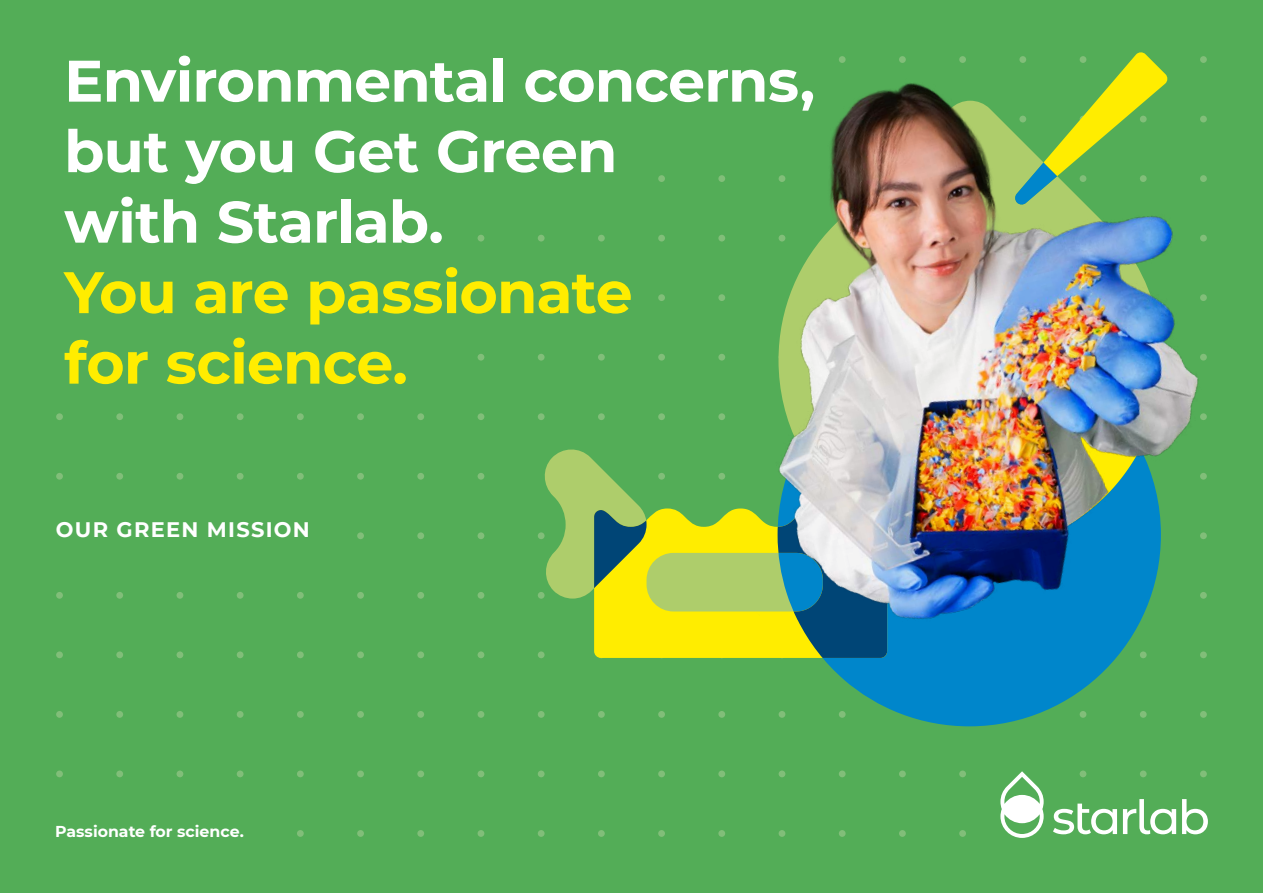
<style>
.page{position:relative;width:1263px;height:893px;background:#53ad57}
.page>*{position:absolute;margin:0;border:0;box-sizing:border-box;transform-origin:0 0}
.t1{font:700 58.5px/70.5px "Montserrat";letter-spacing:-.015em;color:#fff}
.t2{font:700 58.5px/70.5px "Montserrat";letter-spacing:-.015em;color:#ffed00}
.t3{font:700 21px "Montserrat";letter-spacing:.06em;color:#fff}
.t4{font:700 15.75px "Montserrat";color:#fff}
</style>
<div class="page">
<div style="left:658px;top:175px;width:7px;height:7px;background:#81be79;border-radius:50%"></div>
<div style="left:478px;top:235px;width:6px;height:7px;background:#81be79;border-radius:50%"></div>
<div style="left:538px;top:235px;width:7px;height:7px;background:#81be79;border-radius:50%"></div>
<div style="left:598px;top:235px;width:7px;height:7px;background:#81be79;border-radius:50%"></div>
<div style="left:658px;top:235px;width:7px;height:7px;background:#81be79;border-radius:50%"></div>
<div style="left:658px;top:294px;width:7px;height:7px;background:#81be79;border-radius:50%"></div>
<div style="left:478px;top:354px;width:6px;height:7px;background:#81be79;border-radius:50%"></div>
<div style="left:538px;top:354px;width:7px;height:7px;background:#81be79;border-radius:50%"></div>
<div style="left:598px;top:354px;width:7px;height:7px;background:#81be79;border-radius:50%"></div>
<div style="left:658px;top:354px;width:7px;height:7px;background:#81be79;border-radius:50%"></div>
<div style="left:56px;top:413px;width:7px;height:7px;background:#81be79;border-radius:50%"></div>
<div style="left:116px;top:413px;width:7px;height:7px;background:#81be79;border-radius:50%"></div>
<div style="left:177px;top:413px;width:6px;height:7px;background:#81be79;border-radius:50%"></div>
<div style="left:237px;top:413px;width:7px;height:7px;background:#81be79;border-radius:50%"></div>
<div style="left:297px;top:413px;width:7px;height:7px;background:#81be79;border-radius:50%"></div>
<div style="left:357px;top:413px;width:7px;height:7px;background:#81be79;border-radius:50%"></div>
<div style="left:417px;top:413px;width:7px;height:7px;background:#81be79;border-radius:50%"></div>
<div style="left:478px;top:413px;width:6px;height:7px;background:#81be79;border-radius:50%"></div>
<div style="left:538px;top:413px;width:7px;height:7px;background:#81be79;border-radius:50%"></div>
<div style="left:598px;top:413px;width:7px;height:7px;background:#81be79;border-radius:50%"></div>
<div style="left:658px;top:413px;width:7px;height:7px;background:#81be79;border-radius:50%"></div>
<div style="left:56px;top:473px;width:7px;height:7px;background:#81be79;border-radius:50%"></div>
<div style="left:116px;top:473px;width:7px;height:7px;background:#81be79;border-radius:50%"></div>
<div style="left:177px;top:473px;width:6px;height:7px;background:#81be79;border-radius:50%"></div>
<div style="left:237px;top:473px;width:7px;height:7px;background:#81be79;border-radius:50%"></div>
<div style="left:297px;top:473px;width:7px;height:7px;background:#81be79;border-radius:50%"></div>
<div style="left:357px;top:473px;width:7px;height:7px;background:#81be79;border-radius:50%"></div>
<div style="left:417px;top:473px;width:7px;height:7px;background:#81be79;border-radius:50%"></div>
<div style="left:478px;top:473px;width:6px;height:7px;background:#81be79;border-radius:50%"></div>
<div style="left:357px;top:532px;width:7px;height:7px;background:#81be79;border-radius:50%"></div>
<div style="left:417px;top:532px;width:7px;height:7px;background:#81be79;border-radius:50%"></div>
<div style="left:478px;top:532px;width:6px;height:7px;background:#81be79;border-radius:50%"></div>
<div style="left:538px;top:532px;width:7px;height:7px;background:#81be79;border-radius:50%"></div>
<div style="left:56px;top:592px;width:7px;height:7px;background:#81be79;border-radius:50%"></div>
<div style="left:116px;top:592px;width:7px;height:7px;background:#81be79;border-radius:50%"></div>
<div style="left:177px;top:592px;width:6px;height:7px;background:#81be79;border-radius:50%"></div>
<div style="left:237px;top:592px;width:7px;height:7px;background:#81be79;border-radius:50%"></div>
<div style="left:297px;top:592px;width:7px;height:7px;background:#81be79;border-radius:50%"></div>
<div style="left:357px;top:592px;width:7px;height:7px;background:#81be79;border-radius:50%"></div>
<div style="left:417px;top:592px;width:7px;height:7px;background:#81be79;border-radius:50%"></div>
<div style="left:478px;top:592px;width:6px;height:7px;background:#81be79;border-radius:50%"></div>
<div style="left:538px;top:592px;width:7px;height:7px;background:#81be79;border-radius:50%"></div>
<div style="left:56px;top:651px;width:7px;height:7px;background:#81be79;border-radius:50%"></div>
<div style="left:116px;top:651px;width:7px;height:7px;background:#81be79;border-radius:50%"></div>
<div style="left:177px;top:651px;width:6px;height:7px;background:#81be79;border-radius:50%"></div>
<div style="left:237px;top:651px;width:7px;height:7px;background:#81be79;border-radius:50%"></div>
<div style="left:297px;top:651px;width:7px;height:7px;background:#81be79;border-radius:50%"></div>
<div style="left:357px;top:651px;width:7px;height:7px;background:#81be79;border-radius:50%"></div>
<div style="left:417px;top:651px;width:7px;height:7px;background:#81be79;border-radius:50%"></div>
<div style="left:478px;top:651px;width:6px;height:7px;background:#81be79;border-radius:50%"></div>
<div style="left:538px;top:651px;width:7px;height:7px;background:#81be79;border-radius:50%"></div>
<div style="left:56px;top:711px;width:7px;height:7px;background:#81be79;border-radius:50%"></div>
<div style="left:116px;top:711px;width:7px;height:7px;background:#81be79;border-radius:50%"></div>
<div style="left:177px;top:711px;width:6px;height:7px;background:#81be79;border-radius:50%"></div>
<div style="left:237px;top:711px;width:7px;height:7px;background:#81be79;border-radius:50%"></div>
<div style="left:297px;top:711px;width:7px;height:7px;background:#81be79;border-radius:50%"></div>
<div style="left:357px;top:711px;width:7px;height:7px;background:#81be79;border-radius:50%"></div>
<div style="left:417px;top:711px;width:7px;height:7px;background:#81be79;border-radius:50%"></div>
<div style="left:478px;top:711px;width:6px;height:7px;background:#81be79;border-radius:50%"></div>
<div style="left:538px;top:711px;width:7px;height:7px;background:#81be79;border-radius:50%"></div>
<div style="left:598px;top:711px;width:7px;height:7px;background:#81be79;border-radius:50%"></div>
<div style="left:658px;top:711px;width:7px;height:7px;background:#81be79;border-radius:50%"></div>
<div style="left:718px;top:711px;width:7px;height:7px;background:#81be79;border-radius:50%"></div>
<div style="left:1200px;top:711px;width:7px;height:7px;background:#81be79;border-radius:50%"></div>
<div style="left:56px;top:770px;width:7px;height:7px;background:#81be79;border-radius:50%"></div>
<div style="left:116px;top:770px;width:7px;height:7px;background:#81be79;border-radius:50%"></div>
<div style="left:177px;top:770px;width:6px;height:7px;background:#81be79;border-radius:50%"></div>
<div style="left:237px;top:770px;width:7px;height:7px;background:#81be79;border-radius:50%"></div>
<div style="left:297px;top:770px;width:7px;height:7px;background:#81be79;border-radius:50%"></div>
<div style="left:357px;top:770px;width:7px;height:7px;background:#81be79;border-radius:50%"></div>
<div style="left:417px;top:770px;width:7px;height:7px;background:#81be79;border-radius:50%"></div>
<div style="left:478px;top:770px;width:6px;height:7px;background:#81be79;border-radius:50%"></div>
<div style="left:538px;top:770px;width:7px;height:7px;background:#81be79;border-radius:50%"></div>
<div style="left:598px;top:770px;width:7px;height:7px;background:#81be79;border-radius:50%"></div>
<div style="left:658px;top:770px;width:7px;height:7px;background:#81be79;border-radius:50%"></div>
<div style="left:718px;top:770px;width:7px;height:7px;background:#81be79;border-radius:50%"></div>
<div style="left:779px;top:770px;width:6px;height:7px;background:#81be79;border-radius:50%"></div>
<div style="left:839px;top:770px;width:7px;height:7px;background:#81be79;border-radius:50%"></div>
<div style="left:899px;top:770px;width:7px;height:7px;background:#81be79;border-radius:50%"></div>
<div style="left:959px;top:770px;width:7px;height:7px;background:#81be79;border-radius:50%"></div>
<div style="left:1080px;top:770px;width:6px;height:7px;background:#81be79;border-radius:50%"></div>
<div style="left:1140px;top:770px;width:7px;height:7px;background:#81be79;border-radius:50%"></div>
<div style="left:1200px;top:770px;width:7px;height:7px;background:#81be79;border-radius:50%"></div>
<div style="left:297px;top:830px;width:7px;height:7px;background:#81be79;border-radius:50%"></div>
<div style="left:357px;top:830px;width:7px;height:7px;background:#81be79;border-radius:50%"></div>
<div style="left:417px;top:830px;width:7px;height:7px;background:#81be79;border-radius:50%"></div>
<div style="left:478px;top:830px;width:6px;height:7px;background:#81be79;border-radius:50%"></div>
<div style="left:538px;top:830px;width:7px;height:7px;background:#81be79;border-radius:50%"></div>
<div style="left:598px;top:830px;width:7px;height:7px;background:#81be79;border-radius:50%"></div>
<div style="left:658px;top:830px;width:7px;height:7px;background:#81be79;border-radius:50%"></div>
<div style="left:718px;top:830px;width:7px;height:7px;background:#81be79;border-radius:50%"></div>
<div style="left:779px;top:830px;width:6px;height:7px;background:#81be79;border-radius:50%"></div>
<div style="left:839px;top:830px;width:7px;height:7px;background:#81be79;border-radius:50%"></div>
<div style="left:899px;top:830px;width:7px;height:7px;background:#81be79;border-radius:50%"></div>
<div style="left:959px;top:830px;width:7px;height:7px;background:#81be79;border-radius:50%"></div>
<svg style="left:1000px;top:771px;width:44px;height:67px"></svg>
<svg style="left:1053px;top:804px;width:64px;height:30px"></svg>
<svg style="left:1123px;top:799px;width:53px;height:35px"></svg>
<svg style="left:1182px;top:799px;width:26px;height:35px"></svg>
<svg style="left:778px;top:667px;width:369px;height:59px;fill:#0086cb"></svg>
<svg style="left:542px;top:449px;width:140px;height:209px"></svg>
<img style="left:682px;top:52px;width:525px;height:615px">
<p class="t1" style="left:64px;top:43px;width:752px">Environmental concerns, but you Get Green<br>with Starlab.</p>
<p class="t2" style="left:64px;top:254px;width:570px">You are passionate for science.</p>
<p class="t3" style="left:56px;top:514px;width:255px">OUR GREEN MISSION</p>
<p class="t4" style="left:55px;top:820px;width:190px">Passionate for science.</p>
</div>
